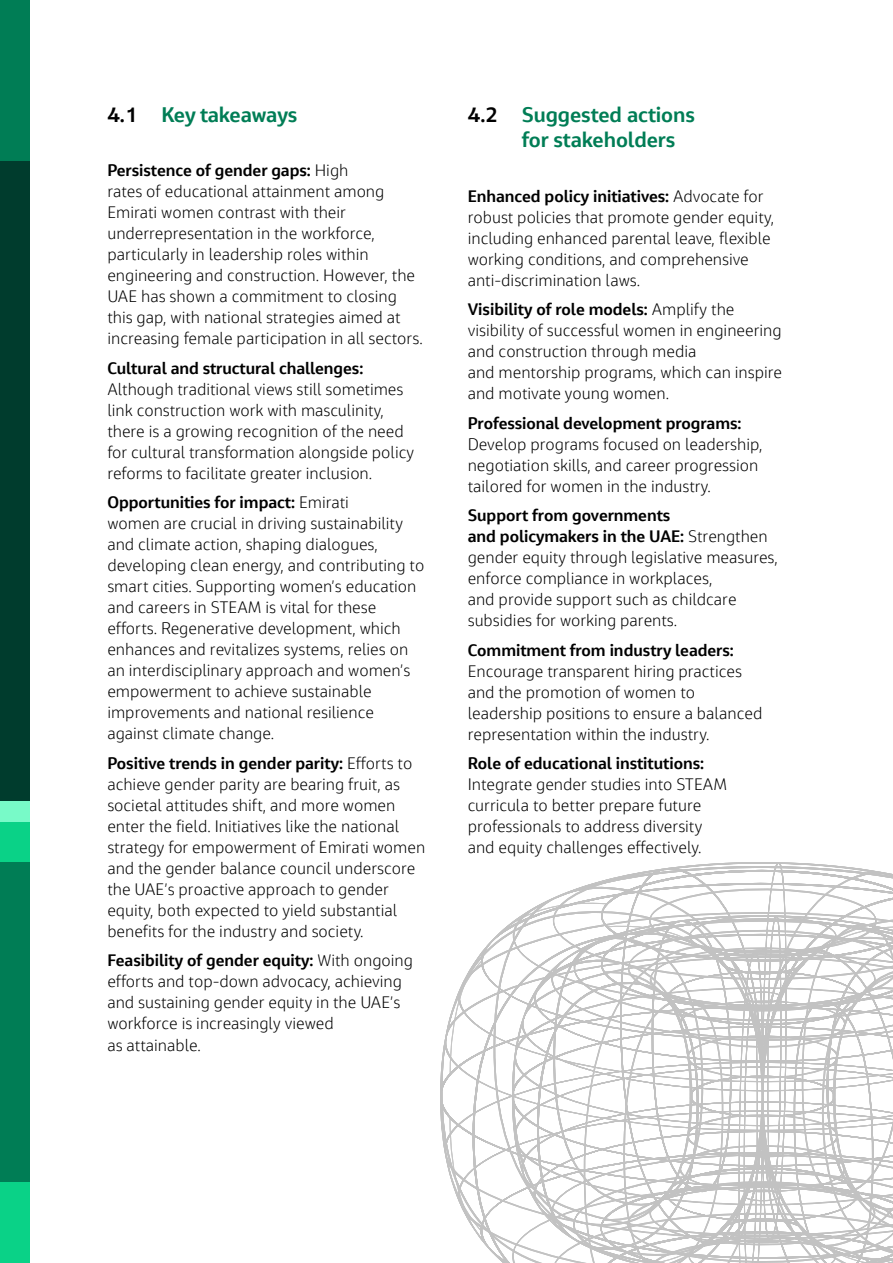
<style>
.page{position:relative;width:893px;height:1263px;background:#fff}
.page>*{position:absolute;margin:0;border:0;box-sizing:border-box;transform-origin:0 0}
.t1{font:700 21px/25.5px "Jacobs Chronos";color:#007d55}
.t2{font:300 16.5px/21px "Jacobs Chronos";color:#000}
.t3{font:700 16.5px "Jacobs Chronos";color:#000}
.s1{color:#000}
.s2{font-weight:700}
</style>
<div class="page">
<div style="left:0;top:159px;width:30px;height:643px;background:#003c2d"></div>
<div style="left:0;top:860px;width:30px;height:326px;background:#007d55"></div>
<div style="left:0;top:0;width:30px;height:160px;background:#007d55"></div>
<div style="left:0;top:1183px;width:30px;height:80px;background:#0ad287"></div>
<div style="left:0;top:822px;width:30px;height:40px;background:#0ad287"></div>
<div style="left:0;top:802px;width:30px;height:20px;background:#78fac8"></div>
<svg style="left:440px;top:862px;width:453px;height:401px"></svg>
<svg style="left:513px;top:915px;width:380px;height:348px"></svg>
<svg style="left:513px;top:916px;width:380px;height:289px"></svg>
<p class="t1" style="left:107px;top:101px;width:191px"><span class="s1">4.1</span> Key takeaways</p>
<p class="t2" style="left:107px;top:160px;width:317px"><span class="s2">Persistence of gender gaps:</span> High<br>rates of educational attainment among Emirati women contrast with their underrepresentation in the workforce, particularly in leadership roles within engineering and construction. However, the UAE has shown a commitment to closing this gap, with national strategies aimed at increasing female participation in all sectors.</p>
<p class="t3" style="left:107px;top:357px;width:257px">Cultural and structural challenges:</p>
<p class="t2" style="left:107px;top:378px;width:308px">Although traditional views still sometimes link construction work with masculinity, there is a growing recognition of the need for cultural transformation alongside policy reforms to facilitate greater inclusion.</p>
<p class="t2" style="left:107px;top:492px;width:318px"><span class="s2">Opportunities for impact:</span> Emirati<br>women are crucial in driving sustainability and climate action, shaping dialogues, developing clean energy, and contributing to smart cities. Supporting women’s education and careers in STEAM is vital for these efforts. Regenerative development, which enhances and revitalizes systems, relies on an interdisciplinary approach and women’s empowerment to achieve sustainable improvements and national resilience against climate change.</p>
<p class="t2" style="left:107px;top:752px;width:319px"><span class="s2">Positive trends in gender parity:</span> Efforts to achieve gender parity are bearing fruit, as societal attitudes shift, and more women enter the field. Initiatives like the national strategy for empowerment of Emirati women and the gender balance council underscore the UAE’s proactive approach to gender equity, both expected to yield substantial benefits for the industry and society.</p>
<p class="t2" style="left:107px;top:950px;width:307px"><span class="s2">Feasibility of gender equity:</span> With ongoing efforts and top-down advocacy, achieving and sustaining gender equity in the UAE’s workforce is increasingly viewed<br>as attainable.</p>
<p class="t1" style="left:522px;top:101px;width:175px;text-indent:-54px"><span class="s1">4.2</span> Suggested actions for stakeholders</p>
<p class="t2" style="left:468px;top:185px;width:308px"><span class="s2">Enhanced policy initiatives:</span> Advocate for robust policies that promote gender equity, including enhanced parental leave, flexible working conditions, and comprehensive anti-discrimination laws.</p>
<p class="t2" style="left:468px;top:299px;width:316px"><span class="s2">Visibility of role models:</span> Amplify the visibility of successful women in engineering and construction through media<br>and mentorship programs, which can inspire and motivate young women.</p>
<p class="t3" style="left:468px;top:412px;width:275px">Professional development programs:</p>
<p class="t2" style="left:468px;top:433px;width:296px">Develop programs focused on leadership, negotiation skills, and career progression tailored for women in the industry.</p>
<p class="t2" style="left:468px;top:505px;width:312px"><span class="s2">Support from governments<br>and policymakers in the UAE:</span> Strengthen gender equity through legislative measures, enforce compliance in workplaces,<br>and provide support such as childcare subsidies for working parents.</p>
<p class="t3" style="left:468px;top:639px;width:268px">Commitment from industry leaders:</p>
<p class="t2" style="left:468px;top:660px;width:296px">Encourage transparent hiring practices and the promotion of women to leadership positions to ensure a balanced representation within the industry.</p>
<p class="t3" style="left:468px;top:753px;width:238px">Role of educational institutions:</p>
<p class="t2" style="left:468px;top:774px;width:261px">Integrate gender studies into STEAM curricula to better prepare future professionals to address diversity and equity challenges effectively.</p>
</div>
